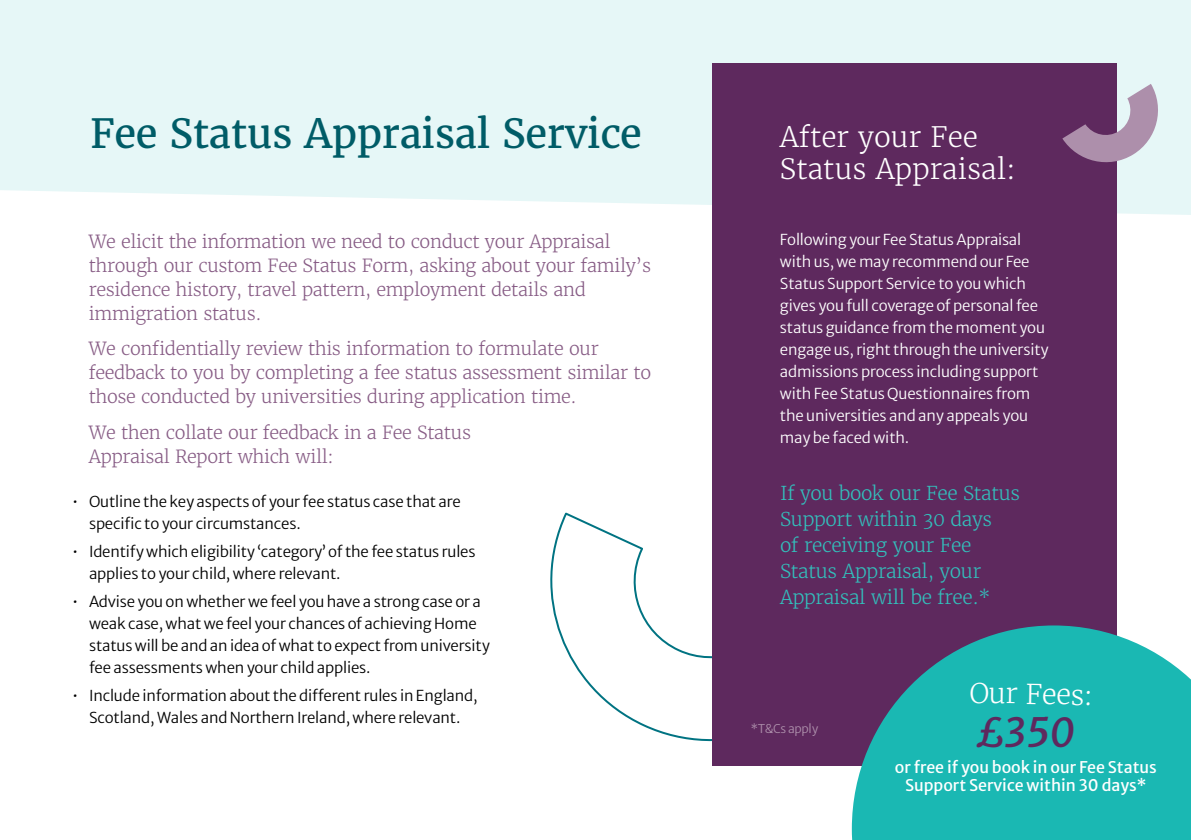
<style>
.page{position:relative;width:1191px;height:840px;background:#fff}
.page>*{position:absolute;margin:0;border:0;box-sizing:border-box;transform-origin:0 0}
.t1{font:40px "Merriweather";letter-spacing:-.01em;color:#005c67}
.t2{font:italic 40px "Merriweather Sans";color:#5e295e}
.t3{font:300 28px/32px "Merriweather";color:#fff}
.copy{font:300 27.4px "Merriweather";color:#fff}
.copy-2{font:300 19px/26px "Merriweather";letter-spacing:-.02em;color:#33c0bc}
.copy-3{font:300 18px/24px "Merriweather";letter-spacing:-.02em;color:#875c85}
.t4{font:16px/18px "Merriweather Sans";color:#fff;text-align:center}
.t5{font:300 15px/22px "Merriweather Sans";letter-spacing:-.01em;color:#000}
.t6{font:300 15px/22px "Merriweather Sans";letter-spacing:-.01em;color:#fff}
.t7{font:300 12px "Merriweather Sans";letter-spacing:-.02em;color:#ad8fab}
</style>
<div class="page">
<div style="left:0;top:0;width:1191px;height:215px;background:#e6f7f7"></div>
<svg style="left:550px;top:512px;width:161px;height:230px"></svg>
<div style="left:711px;top:63px;width:405px;height:702px;background:#5e295e"></div>
<svg style="left:852px;top:625px;width:339px;height:214px;background:#29a8aa"></svg>
<svg style="left:1062px;top:84px;width:103px;height:85px;background:#9d81a0"></svg>
<p class="t1" style="left:90px;top:108px;width:553px">Fee Status Appraisal Service</p>
<p class="copy-3" style="left:89px;top:229px;width:563px">We elicit the information we need to conduct your Appraisal through our custom Fee Status Form, asking about your family’s residence history, travel pattern, employment details and immigration status.</p>
<p class="copy-3" style="left:89px;top:336px;width:564px">We confidentially review this information to formulate our feedback to you by completing a fee status assessment similar to those conducted by universities during application time.</p>
<p class="copy-3" style="left:89px;top:420px;width:384px">We then collate our feedback in a Fee Status<br>Appraisal Report which will:</p>
<p class="t5" style="left:89px;top:489px;width:373px;text-indent:-17px">• Outline the key aspects of your fee status case that are specific to your circumstances.</p>
<p class="t5" style="left:89px;top:538px;width:388px;text-indent:-17px">• Identify which eligibility ‘category’ of the fee status rules applies to your child, where relevant.</p>
<p class="t5" style="left:89px;top:588px;width:402px;text-indent:-17px">• Advise you on whether we feel you have a strong case or a weak case, what we feel your chances of achieving Home status will be and an idea of what to expect from university fee assessments when your child applies.</p>
<p class="t5" style="left:72px;top:682px;width:407px;text-align:center">• Include information about the different rules in England,<br>Scotland, Wales and Northern Ireland, where relevant.</p>
<p class="t3" style="left:780px;top:121px;width:237px">After your Fee<br>Status Appraisal:</p>
<p class="t6" style="left:780px;top:227px;width:270px">Following your Fee Status Appraisal with us, we may recommend our Fee Status Support Service to you which gives you full coverage of personal fee status guidance from the moment you engage us, right through the university admissions process including support with Fee Status Questionnaires from the universities and any appeals you may be faced with.</p>
<p class="copy-2" style="left:780px;top:480px;width:241px">If you book our Fee Status<br>Support within 30 days<br>of receiving your Fee<br>Status Appraisal, your<br>Appraisal will be free.*</p>
<p class="t7" style="left:751px;top:717px;width:69px">*T&amp;Cs apply</p>
<p class="copy" style="left:970px;top:675px;width:125px;rotate:1deg">Our Fees:</p>
<p class="t2" style="left:977px;top:695px;width:99px">£350</p>
<p class="t4" style="left:894px;top:755px;width:263px">or free if you book in our Fee Status<br>Support Service within 30 days*</p>
</div>
